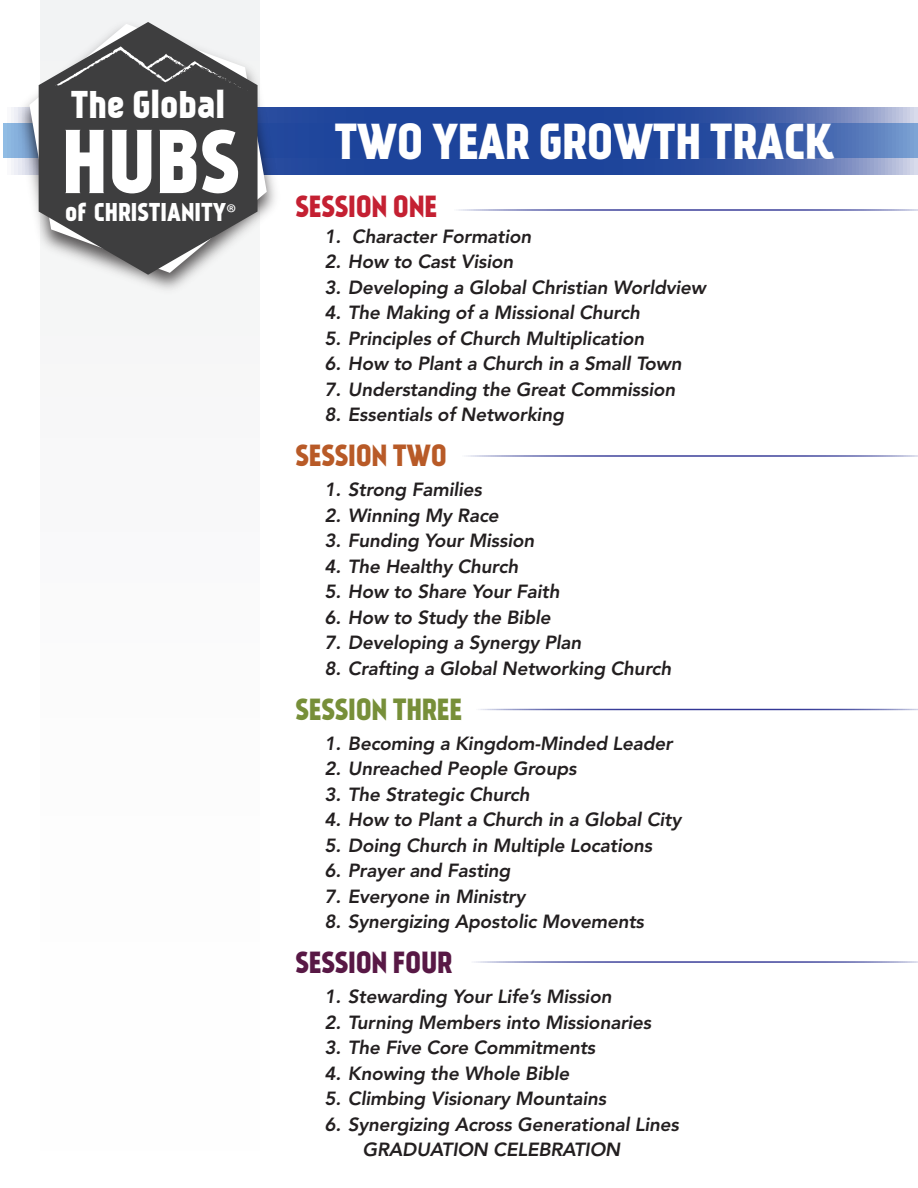
<style>
.page{position:relative;width:918px;height:1188px;background:#fff}
.page>*{position:absolute;margin:0;border:0;box-sizing:border-box;transform-origin:0 0}
.t1{font:85.65px "Kankin";color:#fff}
.t2{font:48px "Kankin";letter-spacing:-.01em;color:#fff}
.t3{font:36.75px "Kankin";color:#fff}
.t4{font:29.1px "Kankin";letter-spacing:-.01em;color:#778f39}
.t5{font:29.1px "Kankin";letter-spacing:-.01em;color:#581845}
.t6{font:29.1px "Kankin";letter-spacing:-.01em;color:#c42032}
.t7{font:29.1px "Kankin";letter-spacing:-.01em;color:#b85a27}
.t8{font:24.45px "Kankin";color:#fff}
.t9{font:italic 800 18.9px/25.5px "Avenir";letter-spacing:-.01em;color:#231f20}
.s1{font-family:"Myriad Pro"}
</style>
<div class="page">
<svg style="left:3px;top:107px;width:915px;height:67px;background:#3356a5"></svg>
<img style="left:11px;top:14px;width:274px;height:281px">
<svg style="left:29px;top:24px;width:238px;height:249px"></svg>
<svg style="left:39px;top:22px;width:219px;height:253px;fill:#3e3e3f"></svg>
<svg style="left:56px;top:46px;width:192px;height:45px"></svg>
<h3 class="t3" style="left:71px;top:82px;width:156px">The Global</h3>
<h2 class="t2" style="left:334px;top:112px;width:501px">TWO YEAR GROWTH TRACK</h2>
<h1 class="t1" style="left:62px;top:109px;width:180px">HUBS</h1>
<p class="t8" style="left:65px;top:197px;width:173px">of CHRISTIANITY<span class="s1">®</span></p>
<h3 class="t6" style="left:296px;top:189px;width:143px">SESSION ONE</h3>
<p class="t9" style="left:325px;top:223px;width:208px">1. Character Formation</p>
<p class="t9" style="left:325px;top:249px;width:190px">2. How to Cast Vision</p>
<p class="t9" style="left:325px;top:274px;width:383px">3. Developing a Global Christian Worldview</p>
<p class="t9" style="left:325px;top:300px;width:317px">4. The Making of a Missional Church</p>
<p class="t9" style="left:325px;top:325px;width:321px">5. Principles of Church Multiplication</p>
<p class="t9" style="left:325px;top:351px;width:359px">6. How to Plant a Church in a Small Town</p>
<p class="t9" style="left:325px;top:376px;width:352px">7. Understanding the Great Commission</p>
<p class="t9" style="left:325px;top:402px;width:241px">8. Essentials of Networking</p>
<h3 class="t7" style="left:296px;top:438px;width:153px">SESSION TWO</h3>
<p class="t9" style="left:325px;top:477px;width:159px">1. Strong Families</p>
<p class="t9" style="left:325px;top:502px;width:176px">2. Winning My Race</p>
<p class="t9" style="left:325px;top:528px;width:211px">3. Funding Your Mission</p>
<p class="t9" style="left:325px;top:553px;width:195px">4. The Healthy Church</p>
<p class="t9" style="left:325px;top:579px;width:236px">5. How to Share Your Faith</p>
<p class="t9" style="left:325px;top:604px;width:228px">6. How to Study the Bible</p>
<p class="t9" style="left:325px;top:630px;width:258px">7. Developing a Synergy Plan</p>
<p class="t9" style="left:325px;top:655px;width:348px">8. Crafting a Global Networking Church</p>
<h3 class="t4" style="left:296px;top:691px;width:168px">SESSION THREE</h3>
<p class="t9" style="left:325px;top:730px;width:349px">1. Becoming a Kingdom-Minded Leader</p>
<p class="t9" style="left:325px;top:756px;width:253px">2. Unreached People Groups</p>
<p class="t9" style="left:325px;top:781px;width:207px">3. The Strategic Church</p>
<p class="t9" style="left:325px;top:807px;width:358px">4. How to Plant a Church in a Global City</p>
<p class="t9" style="left:325px;top:832px;width:329px">5. Doing Church in Multiple Locations</p>
<p class="t9" style="left:325px;top:858px;width:187px">6. Prayer and Fasting</p>
<p class="t9" style="left:325px;top:883px;width:202px">7. Everyone in Ministry</p>
<p class="t9" style="left:325px;top:909px;width:321px">8. Synergizing Apostolic Movements</p>
<h3 class="t5" style="left:296px;top:945px;width:158px">SESSION FOUR</h3>
<p class="t9" style="left:325px;top:984px;width:288px">1. Stewarding Your Life’s Mission</p>
<p class="t9" style="left:325px;top:1009px;width:328px">2. Turning Members into Missionaries</p>
<p class="t9" style="left:325px;top:1035px;width:272px">3. The Five Core Commitments</p>
<p class="t9" style="left:325px;top:1060px;width:246px">4. Knowing the Whole Bible</p>
<p class="t9" style="left:325px;top:1086px;width:283px">5. Climbing Visionary Mountains</p>
<p class="t9" style="left:363px;top:1111px;width:318px;text-indent:-38px">6. Synergizing Across Generational Lines<br>GRADUATION CELEBRATION</p>
</div>
